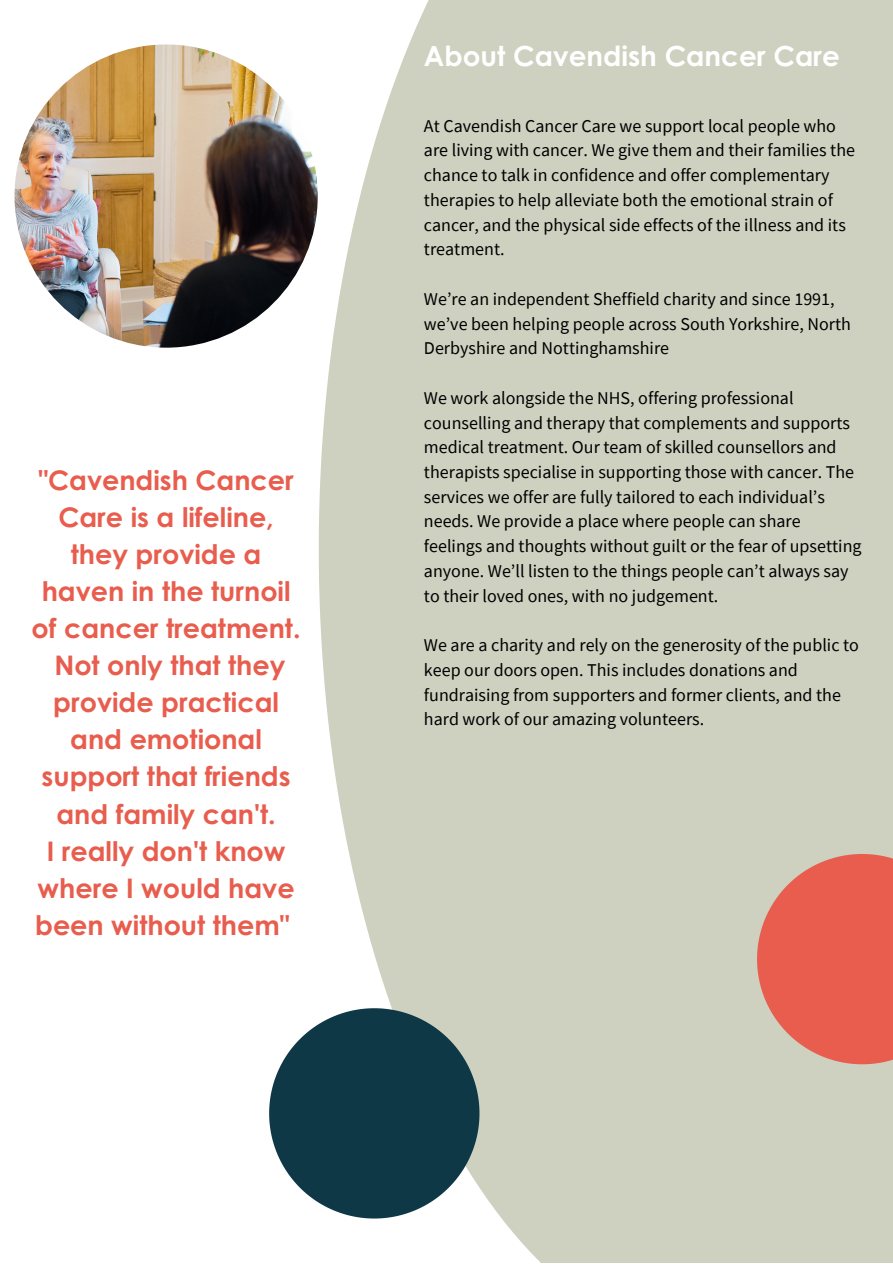
<style>
.page{position:relative;width:893px;height:1264px;background:#fff}
.page>*{position:absolute;margin:0;border:0;box-sizing:border-box;transform-origin:0 0}
.t1{font:700 27.75px "Cavendish Cancer Care";color:#fff}
.t2{font:700 27px/37px "Cavendish Cancer Care";color:#e85d4d;text-align:center}
.t3{font:18px/24.8px "Source Sans Pro";color:#000}
</style>
<div class="page">
<div style="left:319px;top:0;width:573px;height:1262px;background:#ced0c0"></div>
<img style="left:15px;top:44px;width:303px;height:303px;border-radius:50%">
<svg style="left:269px;top:1008px;width:210px;height:210px;background:#3d5f69"></svg>
<svg style="left:757px;top:854px;width:135px;height:210px;background:#e37060"></svg>
<p class="t2" style="left:32px;top:464px;width:270px">"Cavendish Cancer<br>Care is a lifeline, they provide a haven in the turnoil of cancer treatment.</p>
<p class="t2" style="left:42px;top:650px;width:250px">Not only that they provide practical and emotional support that friends and family can't.</p>
<p class="t2" style="left:35px;top:835px;width:261px">I really don't know where I would have been without them"</p>
<p class="t1" style="left:424px;top:46px;width:417px">About Cavendish Cancer Care</p>
<p class="t3" style="left:424px;top:113px;width:432px">At Cavendish Cancer Care we support local people who are living with cancer. We give them and their families the chance to talk in confidence and offer complementary therapies to help alleviate both the emotional strain of cancer, and the physical side effects of the illness and its treatment.</p>
<p class="t3" style="left:424px;top:286px;width:428px">We’re an independent Sheffield charity and since 1991, we’ve been helping people across South Yorkshire, North<br>Derbyshire and Nottinghamshire</p>
<p class="t3" style="left:424px;top:385px;width:439px">We work alongside the NHS, offering professional counselling and therapy that complements and supports medical treatment. Our team of skilled counsellors and therapists specialise in supporting those with cancer. The services we offer are fully tailored to each individual’s needs. We provide a place where people can share feelings and thoughts without guilt or the fear of upsetting anyone. We’ll listen to the things people can’t always say to their loved ones, with no judgement.</p>
<p class="t3" style="left:424px;top:632px;width:436px">We are a charity and rely on the generosity of the public to keep our doors open. This includes donations and fundraising from supporters and former clients, and the hard work of our amazing volunteers.</p>
</div>
